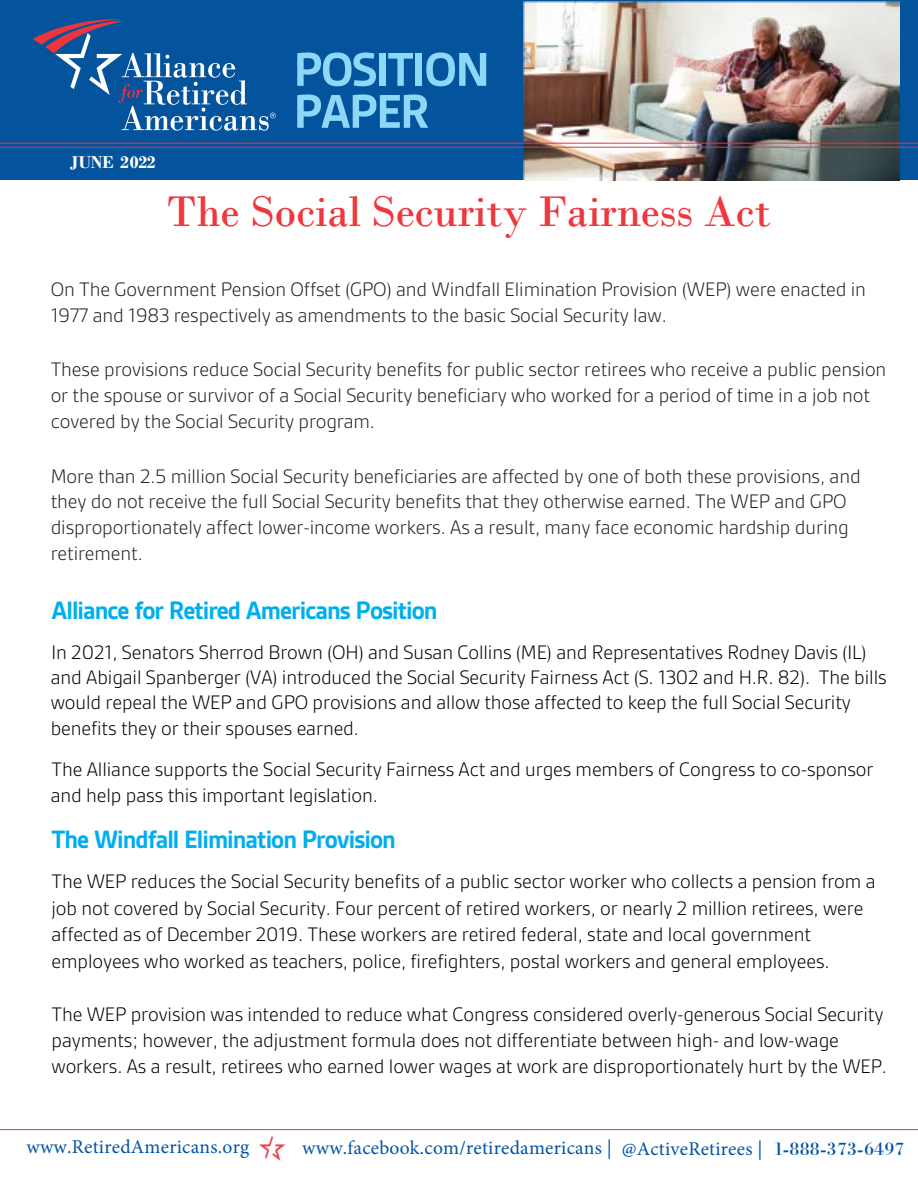
<style>
.page{position:relative;width:918px;height:1188px;background:#fff}
.page>*{position:absolute;margin:0;border:0;box-sizing:border-box;transform-origin:0 0}
.t1{font:700 51px/42px "Gesta";letter-spacing:-.04em;color:#8dd7f7}
.t2{font:45px "Bodoni";letter-spacing:-.005em;color:#ef373d}
.t3{font:700 27px "Gesta";letter-spacing:-.035em;color:#00aeef}
.t4{font:300 21px/26.4px "Gesta";letter-spacing:-.005em;color:#000}
.t5{font:300 21px/26px "Gesta";letter-spacing:-.005em;color:#231f20}
.t6{font:19.5px "Minion Pro";letter-spacing:.01em;color:#0054a6}
.t7{font:700 18px "Bodoni";letter-spacing:-.015em;color:#fff}
.s1{font-family:"Bodoni BT";color:#0154a6}
</style>
<div class="page">
<div style="left:0;top:0;width:918px;height:180px;background:#04539d"></div>
<img style="left:524px;top:2px;width:376px;height:178px">
<svg style="left:33px;top:19px;width:243px;height:112px"></svg>
<hr style="left:0;top:143px;width:918px;height:1px;background:#e33740">
<hr style="left:0;top:147px;width:918px;height:1px;background:#e33740">
<hr style="left:0;top:1129px;width:918px;height:1px;background:#e33740">
<img style="left:258px;top:1135px;width:28px;height:26px">
<p class="t7" style="left:70px;top:152px;width:87px">JUNE 2022</p>
<h1 class="t1" style="left:293px;top:49px;width:198px">POSITION<br>PAPER</h1>
<h2 class="t2" style="left:167px;top:184px;width:605px">The Social Security Fairness Act</h2>
<p class="t5" style="left:51px;top:277px;width:817px;line-height:25.5px">On The Government Pension Offset (GPO) and Windfall Elimination Provision (WEP) were enacted in<br>1977 and 1983 respectively as amendments to the basic Social Security law.</p>
<p class="t5" style="left:51px;top:357px;width:837px">These provisions reduce Social Security benefits for public sector retirees who receive a public pension or the spouse or survivor of a Social Security beneficiary who worked for a period of time in a job not covered by the Social Security program.</p>
<p class="t5" style="left:51px;top:463px;width:812px">More than 2.5 million Social Security beneficiaries are affected by one of both these provisions, and they do not receive the full Social Security benefits that they otherwise earned. The WEP and GPO disproportionately affect lower-income workers. As a result, many face economic hardship during retirement.</p>
<p class="t3" style="left:52px;top:596px;width:388px">Alliance for Retired Americans Position</p>
<p class="t4" style="left:51px;top:640px;width:837px;line-height:25.2px">In 2021, Senators Sherrod Brown (OH) and Susan Collins (ME) and Representatives Rodney Davis (IL) and Abigail Spanberger (VA) introduced the Social Security Fairness Act (S. 1302 and H.R. 82). The bills would repeal the WEP and GPO provisions and allow those affected to keep the full Social Security benefits they or their spouses earned.</p>
<p class="t4" style="left:51px;top:756px;width:824px">The Alliance supports the Social Security Fairness Act and urges members of Congress to co-sponsor and help pass this important legislation.</p>
<p class="t3" style="left:52px;top:825px;width:346px">The Windfall Elimination Provision</p>
<p class="t4" style="left:52px;top:869px;width:826px">The WEP reduces the Social Security benefits of a public sector worker who collects a pension from a job not covered by Social Security. Four percent of retired workers, or nearly 2 million retirees, were affected as of December 2019. These workers are retired federal, state and local government employees who worked as teachers, police, firefighters, postal workers and general employees.</p>
<p class="t4" style="left:52px;top:1001px;width:837px">The WEP provision was intended to reduce what Congress considered overly-generous Social Security payments; however, the adjustment formula does not differentiate between high- and low-wage workers. As a result, retirees who earned lower wages at work are disproportionately hurt by the WEP.</p>
<p class="t6" style="left:26px;top:1134px;width:224px">www.RetiredAmericans.org</p>
<p class="t6" style="left:302px;top:1135px;width:604px">www.facebook.com/retiredamericans | @ActiveRetirees | <span class="s1">1-888-373-6497</span></p>
</div>
